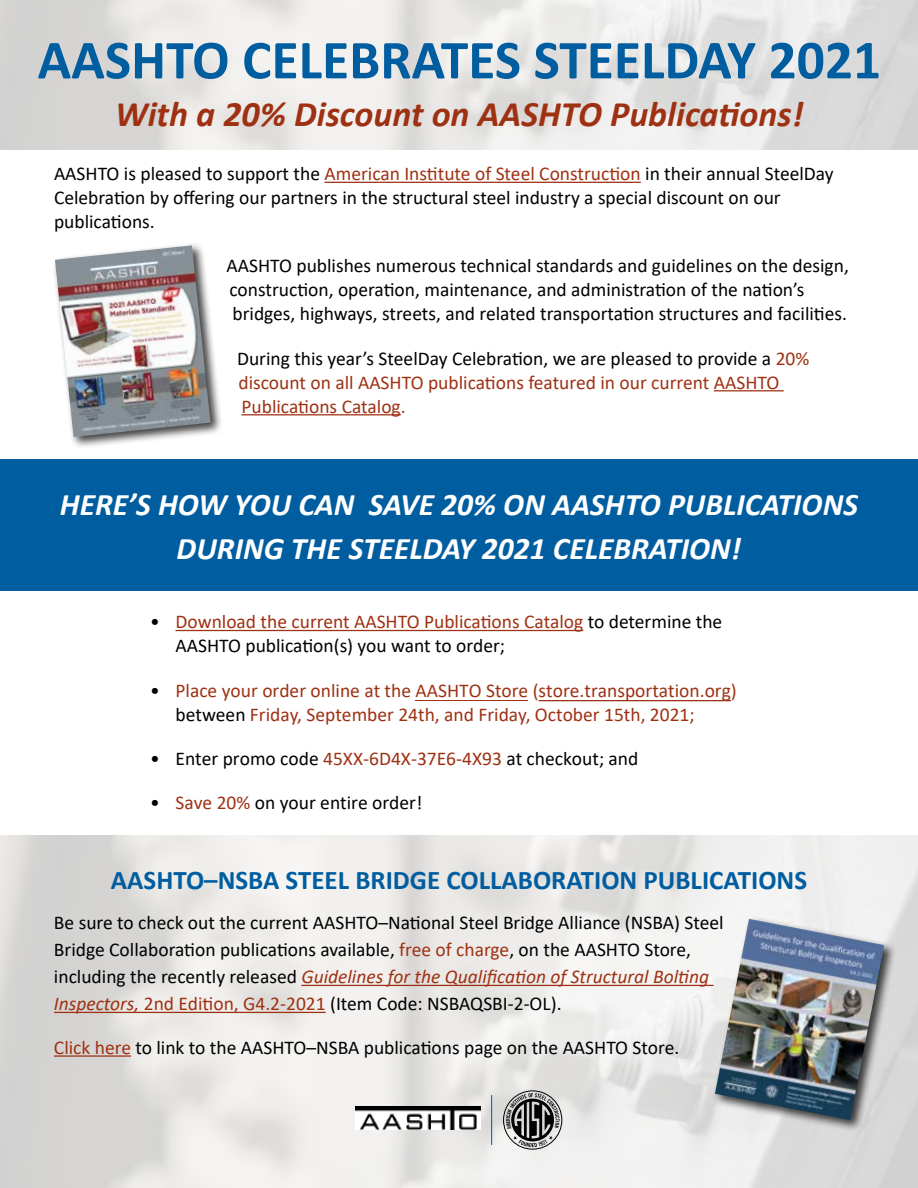
<style>
.page{position:relative;width:918px;height:1188px;background:#fff}
.page>*{position:absolute;margin:0;border:0;box-sizing:border-box;transform-origin:0 0}
.t1{font:700 55.5px "Calibri";color:#005da0}
.t2{font:italic 700 36px "Calibri";color:#9f3113}
.t3{font:italic 700 31.5px/43.5px "Calibri";color:#fff;text-align:center}
.t4{font:700 27px "Calibri";color:#005da0}
.t5{font:19.5px/24px "Calibri";color:#000}
.t6{font:19.5px/24px "Calibri";color:#9f3113}
.s1{color:#9f3113}
.s2{color:#000}
.s3{font-style:italic;color:#9f3113}
</style>
<div class="page">
<img style="left:1px;top:836px;width:917px;height:352px">
<hr style="left:325px;top:182px;width:316px;height:1px;background:#9f3113">
<hr style="left:714px;top:390px;width:70px;height:1px;background:#9f3113">
<hr style="left:242px;top:414px;width:159px;height:1px;background:#9f3113">
<hr style="left:176px;top:630px;width:407px;height:1px;background:#9f3113">
<hr style="left:301px;top:985px;width:413px;height:1px;background:#9f3113">
<hr style="left:54px;top:1012px;width:272px;height:1px;background:#9f3113">
<hr style="left:54px;top:1055px;width:77px;height:2px;background:#9f3113">
<hr style="left:539px;top:700px;width:192px;height:1px;background:#9f3113">
<hr style="left:416px;top:700px;width:112px;height:1px;background:#9f3113">
<div style="left:52px;top:242px;width:171px;height:208px;background:#000;opacity:.75"></div>
<img style="left:55px;top:245px;width:156px;height:192px">
<div style="left:1px;top:459px;width:917px;height:132px;background:#005da0"></div>
<div style="left:712px;top:916px;width:184px;height:216px;background:#000;opacity:.75"></div>
<img style="left:715px;top:919px;width:169px;height:201px">
<img style="left:356px;top:1107px;width:125px;height:23px">
<div style="left:503px;top:1090px;width:59px;height:60px;border:1px solid #000;border-radius:50%"></div>
<svg style="left:506px;top:1093px;width:54px;height:54px;background:#7e7e7d"></svg>
<hr style="left:491px;top:1095px;width:1px;height:50px;background:#005da0">
<h1 class="t1" style="left:38px;top:21px;width:845px">AASHTO CELEBRATES STEELDAY 2021</h1>
<h2 class="t2" style="left:115px;top:88px;width:690px">With a 20% Discount on AASHTO Publications!</h2>
<p class="t5" style="left:54px;top:161px;width:781px">AASHTO is pleased to support the <span class="s1">American Institute of Steel Construction</span> in their annual SteelDay<br>Celebration by offering our partners in the structural steel industry a special discount on our publications.</p>
<p class="t5" style="left:226px;top:253px;width:624px">AASHTO publishes numerous technical standards and guidelines on the design, construction, operation, maintenance, and administration of the nation’s bridges, highways, streets, and related transportation structures and facilities.</p>
<p class="t6" style="left:237px;top:346px;width:574px"><span class="s2">During this year’s SteelDay Celebration, we are pleased to provide a</span> 20% discount on all AASHTO publications featured in our current AASHTO<br>Publications Catalog.</p>
<h3 class="t3" style="left:60px;top:482px;width:800px">HERE’S HOW YOU CAN SAVE 20% ON AASHTO PUBLICATIONS<br>DURING THE STEELDAY 2021 CELEBRATION!</h3>
<p class="t5" style="left:176px;top:609px;width:548px;text-indent:-26px">• <span class="s1">Download the current AASHTO Publications Catalog</span> to determine the<br>AASHTO publication(s) you want to order;</p>
<p class="t6" style="left:176px;top:678px;width:563px;text-indent:-26px"><span class="s2">•</span> Place your order online at the AASHTO Store (store.transportation.org) <span class="s2">between</span> Friday, September 24th, and Friday, October 15th, 2021;</p>
<p class="t5" style="left:150px;top:746px;width:490px">• Enter promo code <span class="s1">45XX-6D4X-37E6-4X93</span> at checkout; and</p>
<p class="t5" style="left:150px;top:790px;width:274px">• <span class="s1">Save 20%</span> on your entire order!</p>
<h3 class="t4" style="left:111px;top:861px;width:698px">AASHTO–NSBA STEEL BRIDGE COLLABORATION PUBLICATIONS</h3>
<p class="t5" style="left:54px;top:909px;width:671px;line-height:27px">Be sure to check out the current AASHTO–National Steel Bridge Alliance (NSBA) Steel Bridge Collaboration publications available, <span class="s1">free of charge</span>, on the AASHTO Store, including the recently released <span class="s3">Guidelines for the Qualification of Structural Bolting Inspectors,</span> <span class="s1">2nd Edition, G4.2-2021</span> (Item Code: NSBAQSBI-2-OL).</p>
<p class="t5" style="left:54px;top:1035px;width:627px"><span class="s1">Click here</span> to link to the AASHTO–NSBA publications page on the AASHTO Store.</p>
</div>
